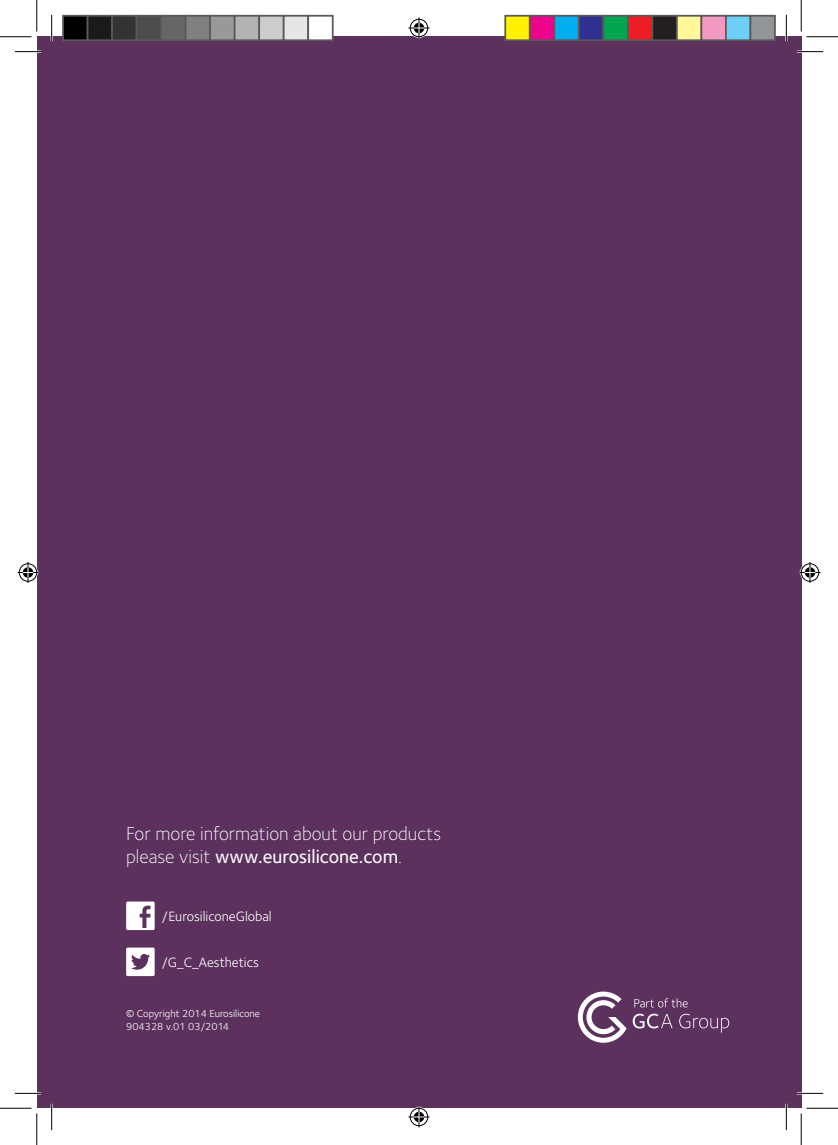
<style>
.page{position:relative;width:838px;height:1145px;background:#fff}
.page>*{position:absolute;margin:0;border:0;box-sizing:border-box;transform-origin:0 0}
.t1{font:300 19.25px/22.8px "Foundry Sterling";color:#fff}
.t2{font:14px "Foundry Sterling";color:#fff}
.t3{font:10.5px/12.6px "Foundry Sterling";color:#fff}
.s1{font-weight:500}
</style>
<div class="page">
<div style="left:37px;top:37px;width:764px;height:1071px;background:#5c315e"></div>
<svg style="left:126px;top:948px;width:29px;height:28px"></svg>
<svg style="left:126px;top:902px;width:29px;height:28px"></svg>
<svg style="left:632px;top:1014px;width:40px;height:14px"></svg>
<svg style="left:679px;top:1014px;width:50px;height:19px"></svg>
<svg style="left:634px;top:998px;width:53px;height:9px"></svg>
<svg style="left:577px;top:992px;width:49px;height:51px"></svg>
<hr style="left:15px;top:51px;width:26px;height:2px;background:#fff">
<hr style="left:796px;top:51px;width:27px;height:2px;background:#fff">
<hr style="left:15px;top:1092px;width:26px;height:2px;background:#fff">
<hr style="left:796px;top:1092px;width:27px;height:2px;background:#fff">
<hr style="left:51px;top:15px;width:2px;height:26px;background:#fff">
<hr style="left:51px;top:1104px;width:2px;height:26px;background:#fff">
<hr style="left:785px;top:15px;width:2px;height:26px;background:#fff">
<hr style="left:785px;top:1104px;width:2px;height:26px;background:#fff">
<svg style="left:15px;top:51px;width:26px;height:1px"></svg>
<svg style="left:796px;top:51px;width:27px;height:1px"></svg>
<svg style="left:15px;top:1093px;width:26px;height:1px"></svg>
<svg style="left:796px;top:1093px;width:27px;height:1px"></svg>
<svg style="left:51px;top:15px;width:1px;height:26px"></svg>
<svg style="left:51px;top:1104px;width:1px;height:26px"></svg>
<svg style="left:786px;top:15px;width:1px;height:26px"></svg>
<svg style="left:786px;top:1104px;width:1px;height:26px"></svg>
<hr style="left:0;top:36px;width:32px;height:1px;background:#000">
<hr style="left:806px;top:36px;width:31px;height:1px;background:#000">
<hr style="left:0;top:1108px;width:32px;height:1px;background:#000">
<hr style="left:806px;top:1108px;width:31px;height:1px;background:#000">
<hr style="left:36px;top:0;width:1px;height:31px;background:#000">
<hr style="left:36px;top:1113px;width:1px;height:32px;background:#000">
<hr style="left:800px;top:0;width:1px;height:31px;background:#000">
<hr style="left:800px;top:1113px;width:1px;height:32px;background:#000">
<svg style="left:408px;top:18px;width:21px;height:21px"></svg>
<svg style="left:408px;top:1106px;width:21px;height:21px"></svg>
<svg style="left:18px;top:562px;width:21px;height:21px"></svg>
<svg style="left:799px;top:562px;width:21px;height:21px"></svg>
<div style="left:63px;top:16px;width:25px;height:24px;background:#000"></div>
<div style="left:62px;top:15px;width:26px;height:26px;border:2px solid #595959"></div>
<div style="left:88px;top:16px;width:24px;height:24px;background:#1a1a1a"></div>
<div style="left:87px;top:15px;width:26px;height:26px;border:2px solid #595959"></div>
<div style="left:112px;top:16px;width:25px;height:24px;background:#333"></div>
<div style="left:111px;top:15px;width:26px;height:26px;border:2px solid #595959"></div>
<div style="left:137px;top:16px;width:24px;height:24px;background:#4d4d4d"></div>
<div style="left:136px;top:15px;width:26px;height:26px;border:2px solid #595959"></div>
<div style="left:161px;top:16px;width:25px;height:24px;background:#666"></div>
<div style="left:160px;top:15px;width:26px;height:26px;border:2px solid #595959"></div>
<div style="left:186px;top:16px;width:24px;height:24px;background:#808080"></div>
<div style="left:185px;top:15px;width:26px;height:26px;border:2px solid #595959"></div>
<div style="left:210px;top:16px;width:25px;height:24px;background:#999"></div>
<div style="left:209px;top:15px;width:26px;height:26px;border:2px solid #595959"></div>
<div style="left:235px;top:16px;width:24px;height:24px;background:#b3b3b3"></div>
<div style="left:234px;top:15px;width:26px;height:26px;border:2px solid #595959"></div>
<div style="left:259px;top:16px;width:25px;height:24px;background:#ccc"></div>
<div style="left:258px;top:15px;width:26px;height:26px;border:2px solid #595959"></div>
<div style="left:284px;top:16px;width:24px;height:24px;background:#e6e6e6"></div>
<div style="left:283px;top:15px;width:26px;height:26px;border:2px solid #595959"></div>
<div style="left:308px;top:16px;width:25px;height:24px;background:#fff"></div>
<div style="left:307px;top:15px;width:26px;height:26px;border:2px solid #595959"></div>
<div style="left:505px;top:16px;width:24px;height:24px;background:#fff101"></div>
<div style="left:504px;top:15px;width:26px;height:26px;border:2px solid #595959"></div>
<div style="left:529px;top:16px;width:25px;height:24px;background:#ed028c"></div>
<div style="left:529px;top:15px;width:26px;height:26px;border:2px solid #595959"></div>
<div style="left:554px;top:16px;width:24px;height:24px;background:#00aeef"></div>
<div style="left:553px;top:15px;width:26px;height:26px;border:2px solid #595959"></div>
<div style="left:578px;top:16px;width:25px;height:24px;background:#2e3092"></div>
<div style="left:578px;top:15px;width:26px;height:26px;border:2px solid #595959"></div>
<div style="left:603px;top:16px;width:24px;height:24px;background:#00a54f"></div>
<div style="left:602px;top:15px;width:26px;height:26px;border:2px solid #595959"></div>
<div style="left:627px;top:16px;width:25px;height:24px;background:#ee1d23"></div>
<div style="left:627px;top:15px;width:26px;height:26px;border:2px solid #595959"></div>
<div style="left:652px;top:16px;width:24px;height:24px;background:#231f20"></div>
<div style="left:651px;top:15px;width:26px;height:26px;border:2px solid #595959"></div>
<div style="left:676px;top:16px;width:25px;height:24px;background:#fff79a"></div>
<div style="left:676px;top:15px;width:26px;height:26px;border:2px solid #595959"></div>
<div style="left:701px;top:16px;width:24px;height:24px;background:#f499c2"></div>
<div style="left:700px;top:15px;width:26px;height:26px;border:2px solid #595959"></div>
<div style="left:725px;top:16px;width:25px;height:24px;background:#6bcff6"></div>
<div style="left:725px;top:15px;width:26px;height:26px;border:2px solid #595959"></div>
<div style="left:750px;top:16px;width:24px;height:24px;background:#939598"></div>
<div style="left:749px;top:15px;width:26px;height:26px;border:2px solid #595959"></div>
<p class="t1" style="left:126px;top:822px;width:316px">For more information about our products please visit <span class="s1">www.eurosilicone.com</span>.</p>
<p class="t2" style="left:162px;top:909px;width:111px">/EurosiliconeGlobal</p>
<p class="t2" style="left:162px;top:954px;width:99px">/G_C_Aesthetics</p>
<p class="t3" style="left:126px;top:1007px;width:135px">© Copyright 2014 Eurosilicone<br>904328 v.01 03/2014</p>
</div>
